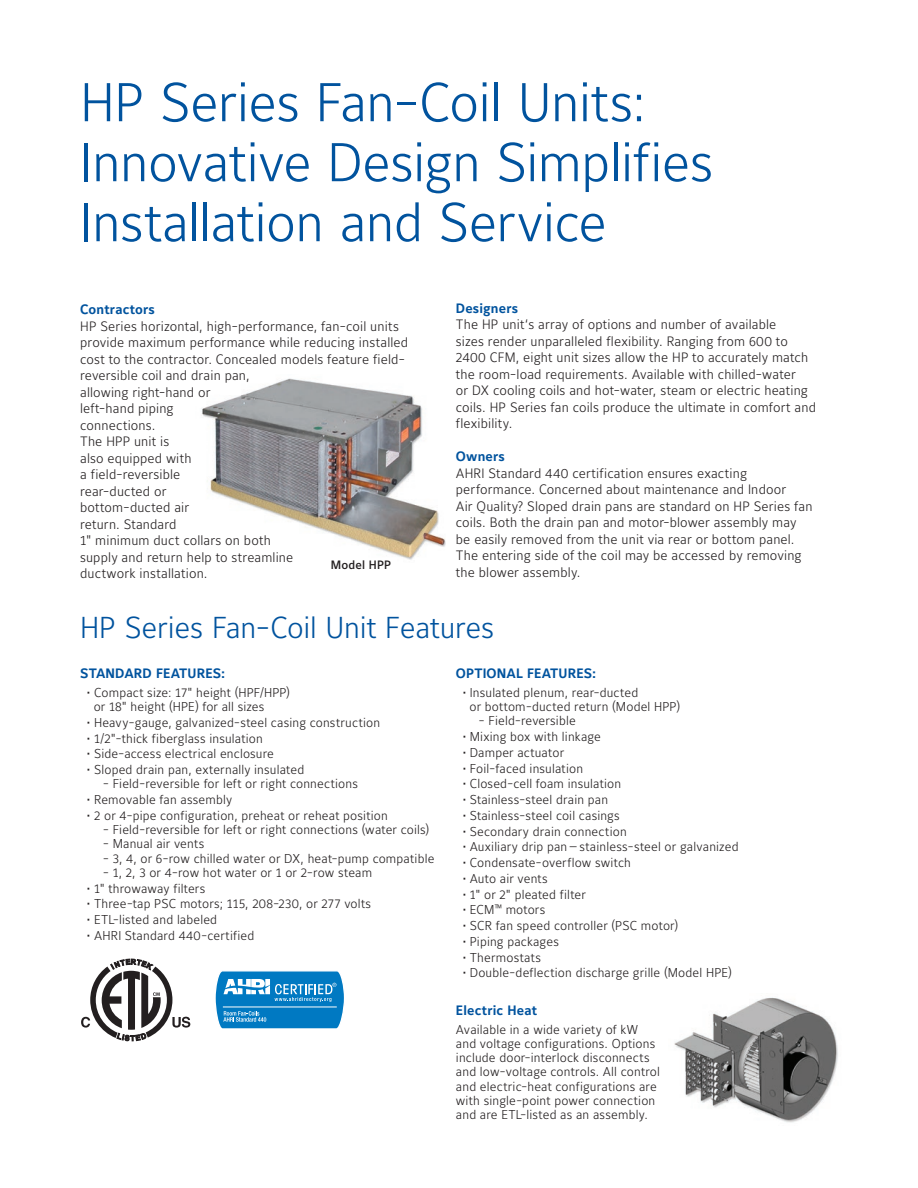
<style>
.page{position:relative;width:918px;height:1188px;background:#fff}
.page>*{position:absolute;margin:0;border:0;box-sizing:border-box;transform-origin:0 0}
.jciBro_H1{font:300 54px/60px "Maurea Jci Lf ML";letter-spacing:-.015em;color:#01539e}
.jciBro_SmallH{font:300 30px "Maurea Jci Lf ML";letter-spacing:-.01em;color:#01539e}
.jciBro_BodyCopy{font:300 13.5px/16.5px "Maurea Jci Lf ML";letter-spacing:.01em;color:#231f20}
.jciBro_BL-SH1{font:700 13.5px "Maurea Jci Lf ML";letter-spacing:.015em;color:#01539e}
.jciBro_SH1{font:700 13.5px "Maurea Jci Lf ML";letter-spacing:.01em;color:#01539e}
.jciBro_BL-SH1__0p1_b{font:700 13.5px "Maurea Jci Lf ML";letter-spacing:.015em;color:#01539e}
.jciBro_BL__0p0_below{font:300 12.75px/14.2px "Maurea Jci Lf ML";letter-spacing:.015em;color:#231f20}
.jciBro_BL-SH1__0p1_b-2{font:300 12.75px/14.2px "Maurea Jci Lf ML";letter-spacing:.015em;color:#231f20}
.jciBro_PhotoCaption{font:500 12px "Maurea Jci Lf ML";letter-spacing:.02em;color:#231f20}
</style>
<div class="page">
<img style="left:202px;top:378px;width:243px;height:182px">
<img style="left:674px;top:997px;width:164px;height:126px">
<svg style="left:215px;top:971px;width:129px;height:58px;background:#3092cd"></svg>
<svg style="left:81px;top:959px;width:109px;height:82px"></svg>
<p class="jciBro_H1" style="left:80px;top:71px;width:568px">HP Series Fan-Coil Units:</p>
<p class="jciBro_H1" style="left:80px;top:131px;width:635px">Innovative Design Simplifies<br>Installation and Service</p>
<p class="jciBro_SH1" style="left:456px;top:300px;width:64px">Designers</p>
<p class="jciBro_BodyCopy" style="left:456px;top:316px;width:362px">The HP unit‘s array of options and number of available<br>sizes render unparalleled flexibility. Ranging from 600 to 2400 CFM, eight unit sizes allow the HP to accurately match the room-load requirements. Available with chilled-water<br>or DX cooling coils and hot-water, steam or electric heating coils. HP Series fan coils produce the ultimate in comfort and flexibility.</p>
<p class="jciBro_SH1" style="left:456px;top:448px;width:50px">Owners</p>
<p class="jciBro_BodyCopy" style="left:456px;top:464px;width:358px">AHRI Standard 440 certification ensures exacting performance. Concerned about maintenance and Indoor<br>Air Quality? Sloped drain pans are standard on HP Series fan coils. Both the drain pan and motor-blower assembly may be easily removed from the unit via rear or bottom panel.<br>The entering side of the coil may be accessed by removing the blower assembly.</p>
<p class="jciBro_SH1" style="left:80px;top:301px;width:76px">Contractors</p>
<p class="jciBro_BodyCopy" style="left:80px;top:317px;width:330px">HP Series horizontal, high-performance, fan-coil units provide maximum performance while reducing installed cost to the contractor. Concealed models feature field&shy;reversible coil and drain pan,<br>allowing right-hand or<br>left-hand piping<br>connections.<br>The HPP unit is<br>also equipped with<br>a field-reversible<br>rear-ducted or<br>bottom-ducted air<br>return. Standard<br>1" minimum duct collars on both<br>supply and return help to streamline<br>ductwork installation.</p>
<p class="jciBro_SmallH" style="left:80px;top:609px;width:416px">HP Series Fan-Coil Unit Features</p>
<p class="jciBro_BL-SH1" style="left:80px;top:665px;width:147px">STANDARD FEATURES:</p>
<p class="jciBro_BL__0p0_below" style="left:94px;top:685px;width:198px;text-indent:-7px">• Compact size: 17" height (HPF/HPP) or 18" height (HPE) for all sizes</p>
<p class="jciBro_BL__0p0_below" style="left:87px;top:715px;width:295px">• Heavy-gauge, galvanized-steel casing construction</p>
<p class="jciBro_BL__0p0_below" style="left:87px;top:731px;width:177px">• 1/2"-thick fiberglass insulation</p>
<p class="jciBro_BL__0p0_below" style="left:87px;top:747px;width:189px">• Side-access electrical enclosure</p>
<p class="jciBro_BL__0p0_below" style="left:87px;top:762px;width:219px">• Sloped drain pan, externally insulated</p>
<p class="jciBro_BL__0p0_below" style="left:103px;top:777px;width:257px">- Field-reversible for left or right connections</p>
<p class="jciBro_BL__0p0_below" style="left:87px;top:792px;width:147px">• Removable fan assembly</p>
<p class="jciBro_BL__0p0_below" style="left:87px;top:808px;width:302px">• 2 or 4-pipe configuration, preheat or reheat position</p>
<p class="jciBro_BL__0p0_below" style="left:103px;top:822px;width:328px">- Field-reversible for left or right connections (water coils)</p>
<p class="jciBro_BL__0p0_below" style="left:103px;top:837px;width:103px">- Manual air vents</p>
<p class="jciBro_BL__0p0_below" style="left:103px;top:851px;width:333px">- 3, 4, or 6-row chilled water or DX, heat-pump compatible</p>
<p class="jciBro_BL__0p0_below" style="left:103px;top:865px;width:271px">- 1, 2, 3 or 4-row hot water or 1 or 2-row steam</p>
<p class="jciBro_BL__0p0_below" style="left:87px;top:881px;width:120px">• 1" throwaway filters</p>
<p class="jciBro_BL__0p0_below" style="left:87px;top:897px;width:286px">• Three-tap PSC motors; 115, 208-230, or 277 volts</p>
<p class="jciBro_BL__0p0_below" style="left:87px;top:912px;width:132px">• ETL-listed and labeled</p>
<p class="jciBro_BL__0p0_below" style="left:87px;top:928px;width:169px">• AHRI Standard 440-certified</p>
<p class="jciBro_PhotoCaption" style="left:331px;top:558px;width:62px">Model HPP</p>
<p class="jciBro_BL-SH1" style="left:456px;top:665px;width:142px">OPTIONAL FEATURES:</p>
<p class="jciBro_BL__0p0_below" style="left:469px;top:685px;width:212px;text-indent:-7px">• Insulated plenum, rear-ducted<br>or bottom-ducted return (Model HPP)</p>
<p class="jciBro_BL__0p0_below" style="left:478px;top:714px;width:99px">- Field-reversible</p>
<p class="jciBro_BL__0p0_below" style="left:463px;top:729px;width:140px">• Mixing box with linkage</p>
<p class="jciBro_BL__0p0_below" style="left:463px;top:745px;width:103px">• Damper actuator</p>
<p class="jciBro_BL__0p0_below" style="left:463px;top:761px;width:122px">• Foil-faced insulation</p>
<p class="jciBro_BL__0p0_below" style="left:463px;top:777px;width:160px">• Closed-cell foam insulation</p>
<p class="jciBro_BL__0p0_below" style="left:463px;top:792px;width:147px">• Stainless-steel drain pan</p>
<p class="jciBro_BL__0p0_below" style="left:463px;top:808px;width:159px">• Stainless-steel coil casings</p>
<p class="jciBro_BL__0p0_below" style="left:463px;top:824px;width:166px">• Secondary drain connection</p>
<p class="jciBro_BL__0p0_below" style="left:463px;top:840px;width:277px">• Auxiliary drip pan—stainless-steel or galvanized</p>
<p class="jciBro_BL__0p0_below" style="left:463px;top:855px;width:170px">• Condensate-overflow switch</p>
<p class="jciBro_BL__0p0_below" style="left:463px;top:871px;width:87px">• Auto air vents</p>
<p class="jciBro_BL__0p0_below" style="left:463px;top:887px;width:125px">• 1" or 2" pleated filter</p>
<p class="jciBro_BL__0p0_below" style="left:463px;top:903px;width:84px">• ECM<sup>™</sup> motors</p>
<p class="jciBro_BL__0p0_below" style="left:463px;top:918px;width:217px">• SCR fan speed controller (PSC motor)</p>
<p class="jciBro_BL__0p0_below" style="left:463px;top:934px;width:98px">• Piping packages</p>
<p class="jciBro_BL__0p0_below" style="left:463px;top:950px;width:80px">• Thermostats</p>
<p class="jciBro_BL__0p0_below" style="left:463px;top:966px;width:271px">• Double-deflection discharge grille (Model HPE)</p>
<p class="jciBro_BL-SH1__0p1_b" style="left:456px;top:1002px;width:83px">Electric Heat</p>
<p class="jciBro_BL-SH1__0p1_b-2" style="left:456px;top:1022px;width:206px">Available in a wide variety of kW and voltage configurations. Options include door-interlock disconnects and low-voltage controls. All control and electric-heat configurations are with single-point power connection and are ETL-listed as an assembly.</p>
</div>
